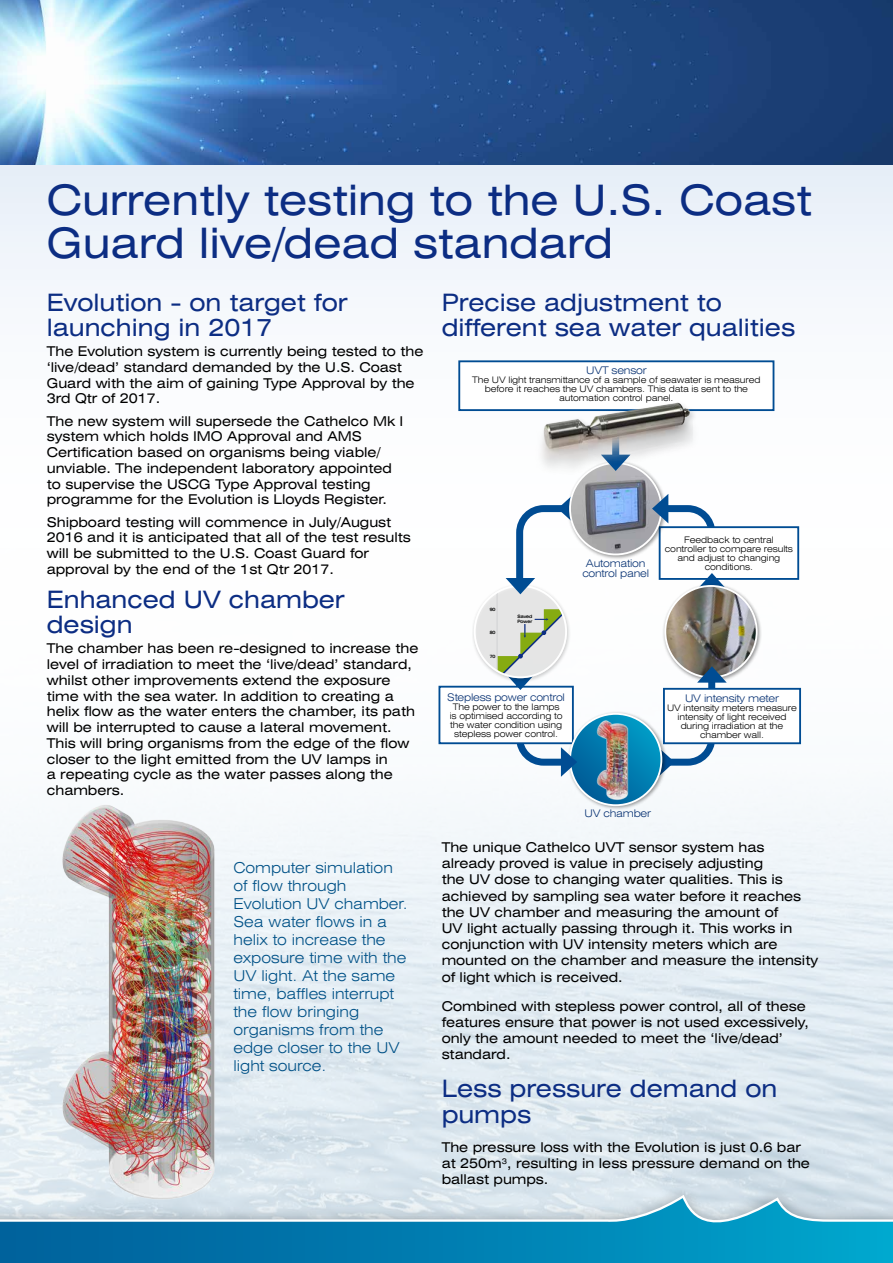
<style>
.page{position:relative;width:893px;height:1263px;background:#fff}
.page>*{position:absolute;margin:0;border:0;box-sizing:border-box;transform-origin:0 0}
.t1{font:expanded 42px/43.5px "Swiss 721 BT";color:#0c2d83}
.t2{font:expanded 24px/25.5px "Swiss 721 BT";color:#0c2d83}
.t3{font:300 expanded 15px/18px "Swiss 721 BT";color:#005187}
.t4{font:expanded 13.5px/15.8px "Swiss 721 BT";color:#000}
.t5{font:300 expanded 10.5px/10.2px "Swiss 721 BT";letter-spacing:-.02em;color:#083273;text-align:center}
.t6{font:300 expanded 9px/9px "Swiss 721 BT";letter-spacing:-.01em;color:#000;text-align:center}
.t7{font:expanded 4.5px/4.5px "Swiss 721 BT";color:#000}
</style>
<div class="page">
<div style="left:0;top:0;width:893px;height:1252px;background:linear-gradient(to right,#f4f8fc,#f2f6fb)"></div>
<img style="left:0;top:459px;width:893px;height:723px">
<div style="left:0;top:1182px;width:893px;height:81px;background:#000;opacity:.3"></div>
<svg style="left:0;top:1193px;width:893px;height:70px;background:#4da3c5"></svg>
<img style="left:58px;top:799px;width:167px;height:407px">
<div style="left:660px;top:527px;width:138px;height:52px;background:#fff"></div>
<div style="left:659px;top:526px;width:140px;height:54px;border:2px solid #004c93"></div>
<div style="left:459px;top:361px;width:314px;height:49px;background:#fff"></div>
<div style="left:458px;top:360px;width:316px;height:51px;border:2px solid #004c93"></div>
<div style="left:439px;top:687px;width:134px;height:56px;background:#fff"></div>
<div style="left:438px;top:686px;width:136px;height:58px;border:2px solid #004c93"></div>
<div style="left:664px;top:689px;width:136px;height:54px;background:#fff"></div>
<div style="left:663px;top:688px;width:138px;height:56px;border:2px solid #004c93"></div>
<div style="left:567px;top:711px;width:100px;height:100px;background:#000;opacity:.4"></div>
<svg style="left:570px;top:714px;width:91px;height:91px;background:#0c81b2"></svg>
<div style="left:567px;top:460px;width:100px;height:100px;background:#000;opacity:.4"></div>
<img style="left:570px;top:463px;width:91px;height:91px;border-radius:46px">
<div style="left:472px;top:583px;width:100px;height:100px;background:#000;opacity:.2"></div>
<div style="left:475px;top:586px;width:91px;height:91px;background:#e5e5e5;border-radius:50%"></div>
<div style="left:662px;top:583px;width:100px;height:100px;background:#000;opacity:.4"></div>
<img style="left:665px;top:586px;width:92px;height:91px;border-radius:46px">
<svg style="left:648px;top:666px;width:79px;height:111px"></svg>
<svg style="left:648px;top:494px;width:79px;height:106px"></svg>
<div style="left:535px;top:401px;width:165px;height:78px;background:#000;opacity:.18"></div>
<img style="left:532px;top:401px;width:160px;height:74px">
<svg style="left:495px;top:494px;width:88px;height:283px"></svg>
<img style="left:0;top:0;width:893px;height:165px">
<img style="left:596px;top:720px;width:33px;height:81px">
<h1 class="t1" style="left:47px;top:178px;width:766px">Currently testing to the U.S. Coast<br>Guard live/dead standard</h1>
<h2 class="t2" style="left:47px;top:289px;width:302px">Evolution - on target for launching in 2017</h2>
<p class="t4" style="left:47px;top:343px;width:378px">The Evolution system is currently being tested to the ‘live/dead’ standard demanded by the U.S. Coast Guard with the aim of gaining Type Approval by the 3rd Qtr of 2017.</p>
<p class="t4" style="left:47px;top:413px;width:358px">The new system will supersede the Cathelco Mk I system which holds IMO Approval and AMS Certification based on organisms being viable/ unviable. The independent laboratory appointed to supervise the USCG Type Approval testing programme for the Evolution is Lloyds Register.</p>
<p class="t4" style="left:47px;top:514px;width:365px">Shipboard testing will commence in July/August 2016 and it is anticipated that all of the test results will be submitted to the U.S. Coast Guard for approval by the end of the 1st Qtr 2017.</p>
<h2 class="t2" style="left:47px;top:586px;width:299px">Enhanced UV chamber design</h2>
<p class="t4" style="left:47px;top:640px;width:373px">The chamber has been re-designed to increase the level of irradiation to meet the ‘live/dead’ standard, whilst other improvements extend the exposure time with the sea water. In addition to creating a helix flow as the water enters the chamber, its path will be interrupted to cause a lateral movement.<br>This will bring organisms from the edge of the flow closer to the light emitted from the UV lamps in<br>a repeating cycle as the water passes along the chambers.</p>
<h2 class="t2" style="left:442px;top:289px;width:355px">Precise adjustment to different sea water qualities</h2>
<p class="t5" style="left:586px;top:366px;width:62px">UVT sensor</p>
<p class="t6" style="left:472px;top:376px;width:290px">The UV light transmittance of a sample of seawater is measured before it reaches the UV chambers. This data is sent to the automation control panel.</p>
<p class="t6" style="left:665px;top:535px;width:130px">Feedback to central controller to compare results and adjust to changing conditions.</p>
<p class="t5" style="left:582px;top:558px;width:68px">Automation control panel</p>
<p class="t7" style="left:490px;top:607px;width:7px">90</p>
<p class="t7" style="left:517px;top:614px;width:16px">Saved<br>Power</p>
<p class="t7" style="left:490px;top:630px;width:7px">80</p>
<p class="t7" style="left:490px;top:654px;width:7px">70</p>
<p class="t5" style="left:447px;top:692px;width:119px">Stepless power control</p>
<p class="t6" style="left:450px;top:702px;width:114px">The power to the lamps is optimised according to the water condition using stepless power control.</p>
<p class="t5" style="left:685px;top:693px;width:95px">UV intensity meter</p>
<p class="t6" style="left:667px;top:703px;width:131px">UV intensity meters measure intensity of light received during irradiation at the chamber wall.</p>
<p class="t3" style="left:233px;top:858px;width:176px">Computer simulation of flow through<br>Evolution UV chamber.<br>Sea water flows in a helix to increase the exposure time with the<br>UV light. At the same time, baffles interrupt the flow bringing organisms from the edge closer to the UV light source.</p>
<p class="t5" style="left:585px;top:808px;width:68px">UV chamber</p>
<p class="t4" style="left:442px;top:839px;width:378px;line-height:16.2px">The unique Cathelco UVT sensor system has already proved is value in precisely adjusting<br>the UV dose to changing water qualities. This is achieved by sampling sea water before it reaches the UV chamber and measuring the amount of<br>UV light actually passing through it. This works in conjunction with UV intensity meters which are mounted on the chamber and measure the intensity of light which is received.</p>
<p class="t4" style="left:442px;top:998px;width:369px;line-height:16.2px">Combined with stepless power control, all of these features ensure that power is not used excessively, only the amount needed to meet the ‘live/dead’ standard.</p>
<h2 class="t2" style="left:442px;top:1076px;width:337px">Less pressure demand on pumps</h2>
<p class="t4" style="left:442px;top:1139px;width:370px;line-height:16.2px">The pressure loss with the Evolution is just 0.6 bar at 250m<sup>3</sup>, resulting in less pressure demand on the ballast pumps.</p>
</div>
